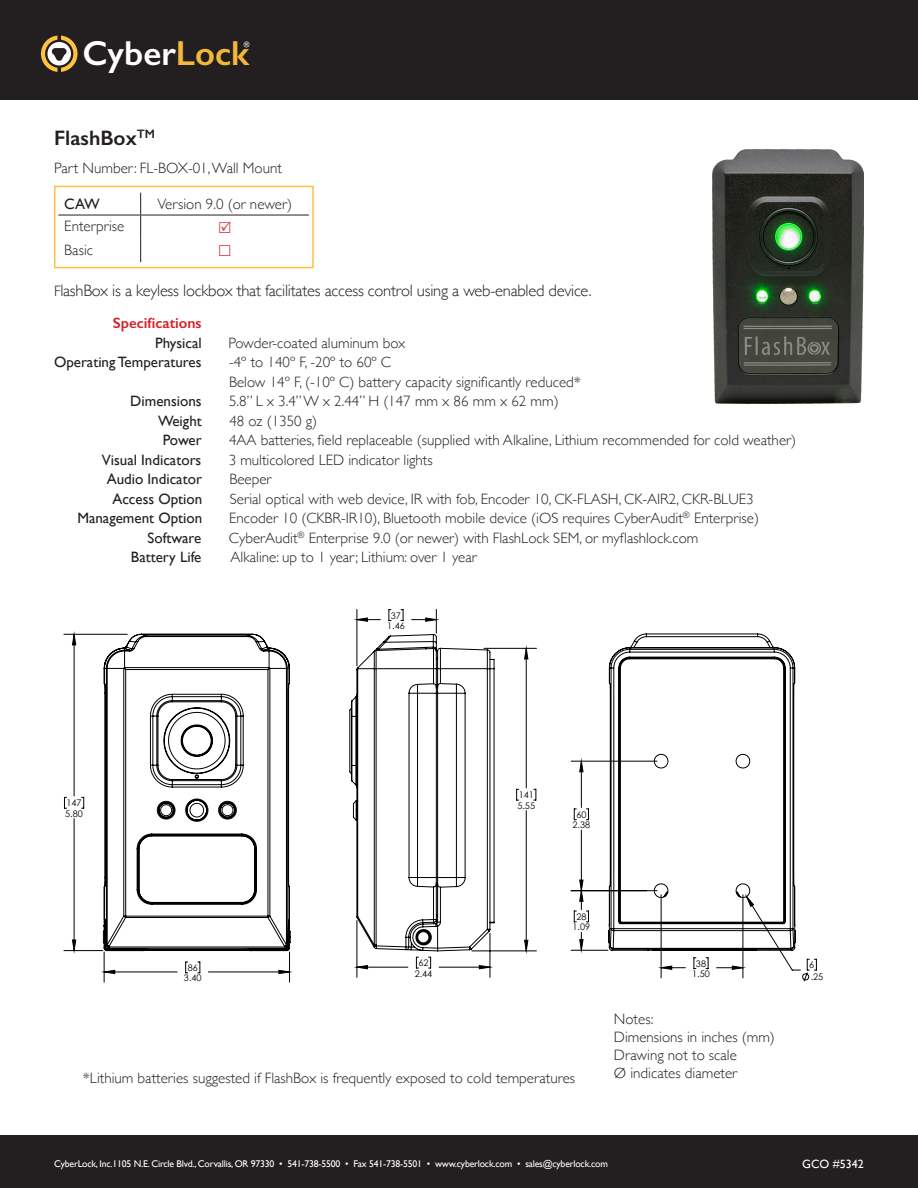
<style>
.page{position:relative;width:918px;height:1188px;background:#fff}
.page>*{position:absolute;margin:0;border:0;box-sizing:border-box;transform-origin:0 0}
.t1{font:600 34.8px "Gill Sans";color:#fff}
.t2{font:600 21px "Gill Sans";color:#231f20}
.t3{font:300 16.5px "Gill Sans";letter-spacing:-.015em;color:#231f20}
.t4{font:300 15px "Gill Sans";color:#231f20}
.t5{font:15px "Gill Sans";color:#231f20}
.t6{font:600 15px/19.5px "Gill Sans";color:#d1232a;text-align:right}
.t7{font:12px "Gill Sans";color:#fff}
.t8{font:9.75px "Gill Sans";letter-spacing:-.02em;color:#fff}
.t9{font:9.15px/10.5px "Century Gothic";color:#000;text-align:center}
.t10{font:7.8px "Gill Sans";color:#fff}
.s1{color:#f2b83c}
.s2{font-size:15px}
.s3{font-weight:400;color:#231f20}
</style>
<div class="page">
<hr style="left:58px;top:215px;width:83px;height:1px;background:#231f20">
<hr style="left:141px;top:215px;width:168px;height:1px;background:#231f20">
<svg style="left:140px;top:193px;width:1px;height:69px"></svg>
<div style="left:54px;top:186px;width:260px;height:82px;border:2px solid #fec340"></div>
<img style="left:713px;top:150px;width:151px;height:253px">
<hr style="left:64px;top:950px;width:39px;height:1px;background:#000">
<hr style="left:64px;top:634px;width:63px;height:1px;background:#000">
<svg style="left:64px;top:797px;width:3px;height:12px"></svg>
<hr style="left:289px;top:952px;width:1px;height:30px;background:#000">
<hr style="left:104px;top:952px;width:1px;height:30px;background:#000">
<svg style="left:72px;top:634px;width:217px;height:340px"></svg>
<svg style="left:102px;top:633px;width:189px;height:319px"></svg>
<hr style="left:357px;top:921px;width:1px;height:56px;background:#000">
<hr style="left:490px;top:933px;width:1px;height:44px;background:#000">
<hr style="left:472px;top:951px;width:64px;height:1px;background:#000">
<hr style="left:484px;top:648px;width:52px;height:1px;background:#000">
<svg style="left:534px;top:789px;width:3px;height:12px"></svg>
<hr style="left:357px;top:609px;width:1px;height:57px;background:#000">
<svg style="left:425px;top:609px;width:12px;height:9px"></svg>
<svg style="left:401px;top:609px;width:3px;height:9px"></svg>
<svg style="left:357px;top:618px;width:171px;height:351px"></svg>
<svg style="left:349px;top:633px;width:146px;height:319px"></svg>
<svg style="left:803px;top:979px;width:6px;height:3px"></svg>
<svg style="left:571px;top:761px;width:246px;height:218px"></svg>
<svg style="left:579px;top:761px;width:175px;height:209px"></svg>
<svg style="left:607px;top:633px;width:190px;height:318px"></svg>
<div style="left:0;top:0;width:918px;height:99px;background:#231f20"></div>
<svg style="left:41px;top:36px;width:37px;height:36px"></svg>
<div style="left:0;top:1135px;width:918px;height:53px;background:#231f20"></div>
<p class="t1" style="left:82px;top:33px;width:168px">Cyber<span class="s1">Lock</span></p>
<p class="t10" style="left:244px;top:40px;width:7px">®</p>
<p class="t2" style="left:54px;top:125px;width:103px">FlashBox<sup>TM</sup></p>
<p class="t4" style="left:54px;top:156px;width:229px">Part Number: FL-BOX-01, Wall Mount</p>
<p class="t5" style="left:64px;top:195px;width:37px">CAW</p>
<p class="t4" style="left:157px;top:192px;width:136px">Version 9.0 (or newer)</p>
<p class="t4" style="left:64px;top:215px;width:62px">Enterprise</p>
<p class="t4" style="left:64px;top:238px;width:30px">Basic</p>
<p class="t3" style="left:54px;top:277px;width:539px"><span class="s2">F</span>lashBox is a keyless lockbox that facilitates access control using a web-enabled device.</p>
<p class="t6" style="left:113px;top:313px;width:90px">Specifications<br><span class="s3">Physical</span></p>
<p class="t4" style="left:229px;top:331px;width:178px">Powder-coated aluminum box</p>
<p class="t5" style="left:54px;top:354px;width:149px">Operating Temperatures</p>
<p class="t4" style="left:229px;top:351px;width:164px">-4º to 140º F, -20º to 60º C</p>
<p class="t4" style="left:229px;top:370px;width:353px">Below 14º F, (-10º C) battery capacity significantly reduced*</p>
<p class="t5" style="left:130px;top:393px;width:73px">Dimensions</p>
<p class="t4" style="left:229px;top:390px;width:331px">5.8” L x 3.4” W x 2.44” H (147 mm x 86 mm x 62 mm)</p>
<p class="t5" style="left:158px;top:412px;width:45px">Weight</p>
<p class="t4" style="left:229px;top:409px;width:89px">48 oz (1350 g)</p>
<p class="t5" style="left:163px;top:432px;width:41px">Power</p>
<p class="t4" style="left:229px;top:429px;width:569px">4AA batteries, field replaceable (supplied with Alkaline, Lithium recommended for cold weather)</p>
<p class="t5" style="left:102px;top:451px;width:101px">Visual Indicators</p>
<p class="t4" style="left:229px;top:448px;width:205px">3 multicolored LED indicator lights</p>
<p class="t5" style="left:107px;top:471px;width:97px">Audio Indicator</p>
<p class="t4" style="left:229px;top:468px;width:44px">Beeper</p>
<p class="t5" style="left:112px;top:490px;width:91px">Access Option</p>
<p class="t4" style="left:230px;top:487px;width:525px">Serial optical with web device, IR with fob, Encoder 10, CK-FLASH, CK-AIR2, CKR-BLUE3</p>
<p class="t5" style="left:77px;top:510px;width:126px">Management Option</p>
<p class="t4" style="left:229px;top:507px;width:531px">Encoder 10 (CKBR-IR10), Bluetooth mobile device (iOS requires CyberAudit<sup>®</sup> Enterprise)</p>
<p class="t5" style="left:148px;top:529px;width:55px">Software</p>
<p class="t4" style="left:229px;top:526px;width:471px">CyberAudit<sup>®</sup> Enterprise 9.0 (or newer) with FlashLock SEM, or myflashlock.com</p>
<p class="t5" style="left:131px;top:549px;width:72px">Battery Life</p>
<p class="t4" style="left:231px;top:546px;width:248px">Alkaline: up to 1 year; Lithium: over 1 year</p>
<p class="t9" style="left:387px;top:610px;width:19px">37<br>1.46</p>
<p class="t9" style="left:65px;top:798px;width:19px;text-align:left">147<br>5.80</p>
<p class="t9" style="left:184px;top:962px;width:19px">86<br>3.40</p>
<p class="t9" style="left:517px;top:789px;width:19px;text-align:left">141<br>5.55</p>
<p class="t9" style="left:573px;top:809px;width:19px">60<br>2.38</p>
<p class="t9" style="left:573px;top:911px;width:19px">28<br>1.09</p>
<p class="t9" style="left:415px;top:957px;width:19px">62<br>2.44</p>
<p class="t9" style="left:692px;top:958px;width:19px">38<br>1.50</p>
<p class="t4" style="left:83px;top:1067px;width:494px">*Lithium batteries suggested if FlashBox is frequently exposed to cold temperatures</p>
<p class="t4" style="left:614px;top:1007px;width:41px">Notes:</p>
<p class="t4" style="left:614px;top:1025px;width:163px">Dimensions in inches (mm)</p>
<p class="t4" style="left:614px;top:1043px;width:124px">Drawing not to scale</p>
<p class="t4" style="left:614px;top:1061px;width:125px">Ø indicates diameter</p>
<p class="t9" style="left:809px;top:959px;width:15px;line-height:12.1px;text-align:left">6 .25</p>
<p class="t8" style="left:54px;top:1158px;width:555px">CyberLock, Inc.1105 N.E. Circle Blvd., Corvallis, OR 97330 • 541-738-5500 • Fax 541-738-5501 • www.cyberlock.com • sales@cyberlock.com</p>
<p class="t7" style="left:802px;top:1157px;width:63px">GCO #5342</p>
</div>
